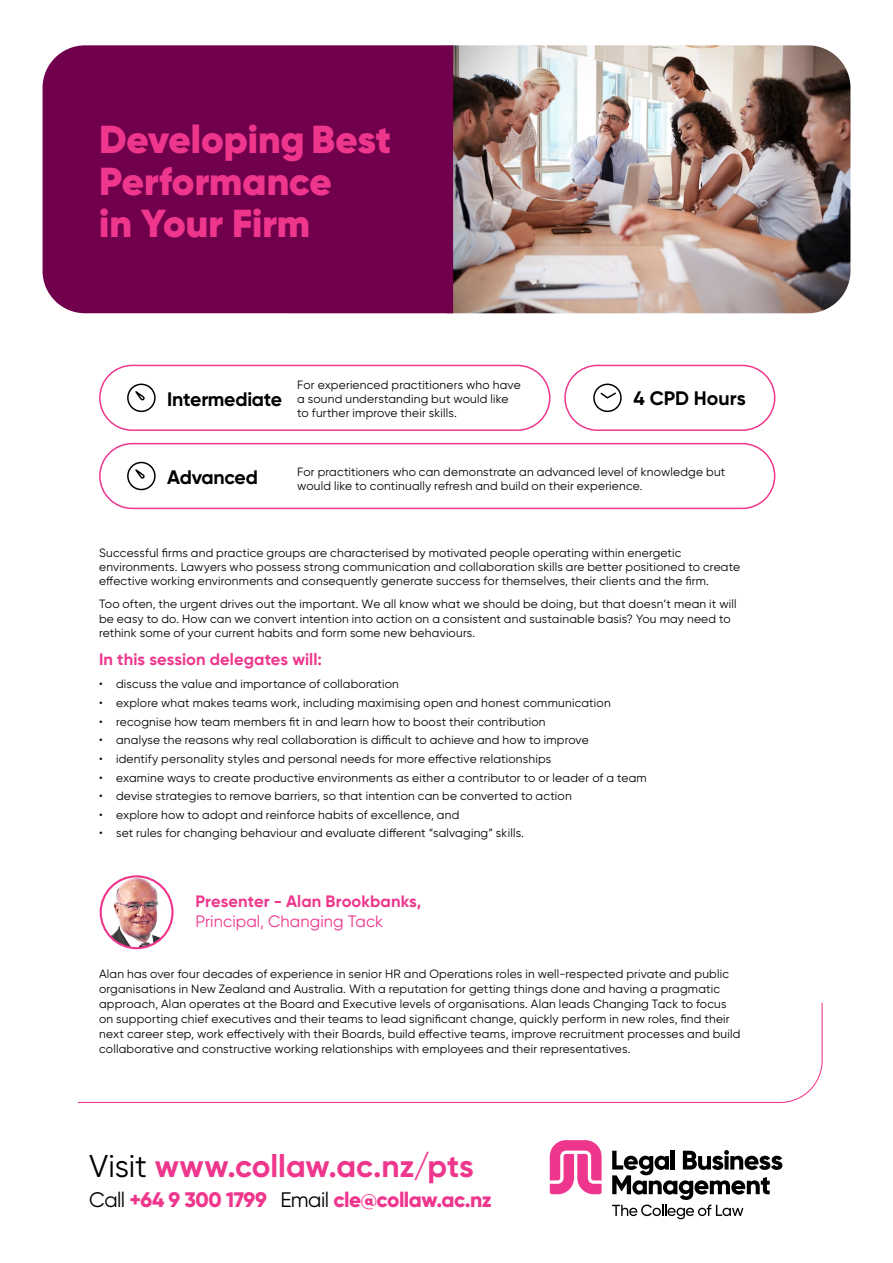
<style>
.page{position:relative;width:893px;height:1263px;background:#fff}
.page>*{position:absolute;margin:0;border:0;box-sizing:border-box;transform-origin:0 0}
.t1{font:900 39px/42px "Gilroy";color:#ee368d}
.t2{font:700 31.5px "Gilroy";color:#ee368d}
.t3{font:800 21px "Gilroy";letter-spacing:-.025em;color:#ee368d}
.t4{font:700 19.5px "Gilroy";letter-spacing:-.01em;color:#000}
.t5{font:700 16.5px "Gilroy";letter-spacing:.005em;color:#ee368d}
.t6{font:16.5px "Gilroy";letter-spacing:.005em;color:#ee368d}
.t7{font:12px/14.4px "Gilroy";letter-spacing:.015em;color:#000}
.s1{font-weight:400;color:#000}
</style>
<div class="page">
<img style="left:453px;top:45px;width:397px;height:268px">
<svg style="left:78px;top:1002px;width:745px;height:101px"></svg>
<div style="left:43px;top:45px;width:410px;height:268px;background:#71004c"></div>
<img style="left:101px;top:876px;width:72px;height:72px;border-radius:36px">
<div style="left:100px;top:875px;width:74px;height:74px;border:2px solid #ee368d;border-radius:50%"></div>
<svg style="left:593px;top:384px;width:29px;height:28px"></svg>
<div style="left:564px;top:365px;width:211px;height:66px;border:2px solid #ee368d;border-radius:32px"></div>
<div style="left:99px;top:365px;width:451px;height:66px;border:2px solid #ee368d;border-radius:32px"></div>
<div style="left:99px;top:443px;width:676px;height:66px;border:2px solid #ee368d;border-radius:32px"></div>
<svg style="left:127px;top:384px;width:29px;height:28px"></svg>
<svg style="left:127px;top:462px;width:29px;height:28px"></svg>
<svg style="left:550px;top:1140px;width:52px;height:54px"></svg>
<svg style="left:612px;top:1150px;width:170px;height:69px"></svg>
<h1 class="t1" style="left:99px;top:118px;width:294px">Developing Best<br>Performance<br>in Your Firm</h1>
<h3 class="t4" style="left:167px;top:387px;width:116px">Intermediate</h3>
<p class="t7" style="left:297px;top:377px;width:225px">For experienced practitioners who have a sound understanding but would like to further improve their skills.</p>
<h3 class="t4" style="left:633px;top:386px;width:114px">4 CPD Hours</h3>
<h3 class="t4" style="left:167px;top:465px;width:92px">Advanced</h3>
<p class="t7" style="left:297px;top:464px;width:430px">For practitioners who can demonstrate an advanced level of knowledge but</p>
<p class="t7" style="left:297px;top:479px;width:347px">would like to continually refresh and build on their experience.</p>
<p class="t7" style="left:99px;top:545px;width:642px">Successful firms and practice groups are characterised by motivated people operating within energetic environments. Lawyers who possess strong communication and collaboration skills are better positioned to create effective working environments and consequently generate success for themselves, their clients and the firm.</p>
<p class="t7" style="left:99px;top:597px;width:639px">Too often, the urgent drives out the important. We all know what we should be doing, but that doesn’t mean it will be easy to do. How can we convert intention into action on a consistent and sustainable basis? You may need to rethink some of your current habits and form some new behaviours.</p>
<h3 class="t5" style="left:99px;top:649px;width:224px">In this session delegates will:</h3>
<p class="t7" style="left:99px;top:677px;width:301px">• discuss the value and importance of collaboration</p>
<p class="t7" style="left:99px;top:695px;width:513px">• explore what makes teams work, including maximising open and honest communication</p>
<p class="t7" style="left:99px;top:714px;width:448px">• recognise how team members fit in and learn how to boost their contribution</p>
<p class="t7" style="left:99px;top:733px;width:491px">• analyse the reasons why real collaboration is difficult to achieve and how to improve</p>
<p class="t7" style="left:99px;top:751px;width:454px">• identify personality styles and personal needs for more effective relationships</p>
<p class="t7" style="left:99px;top:770px;width:549px">• examine ways to create productive environments as either a contributor to or leader of a team</p>
<p class="t7" style="left:99px;top:789px;width:474px">• devise strategies to remove barriers, so that intention can be converted to action</p>
<p class="t7" style="left:99px;top:807px;width:362px">• explore how to adopt and reinforce habits of excellence, and</p>
<p class="t7" style="left:99px;top:826px;width:426px">• set rules for changing behaviour and evaluate different “salvaging” skills.</p>
<h3 class="t5" style="left:196px;top:891px;width:227px">Presenter - Alan Brookbanks,</h3>
<h3 class="t6" style="left:196px;top:911px;width:189px">Principal, Changing Tack</h3>
<p class="t7" style="left:99px;top:966px;width:643px;line-height:15px">Alan has over four decades of experience in senior HR and Operations roles in well-respected private and public organisations in New Zealand and Australia. With a reputation for getting things done and having a pragmatic approach, Alan operates at the Board and Executive levels of organisations. Alan leads Changing Tack to focus on supporting chief executives and their teams to lead significant change, quickly perform in new roles, find their next career step, work effectively with their Boards, build effective teams, improve recruitment processes and build collaborative and constructive working relationships with employees and their representatives.</p>
<h2 class="t2" style="left:89px;top:1146px;width:386px"><span class="s1">Visit</span> www.collaw.ac.nz/pts</h2>
<h3 class="t3" style="left:89px;top:1186px;width:404px"><span class="s1">Call</span> +64 9 300 1799 <span class="s1">Email</span> cle@collaw.ac.nz</h3>
</div>
